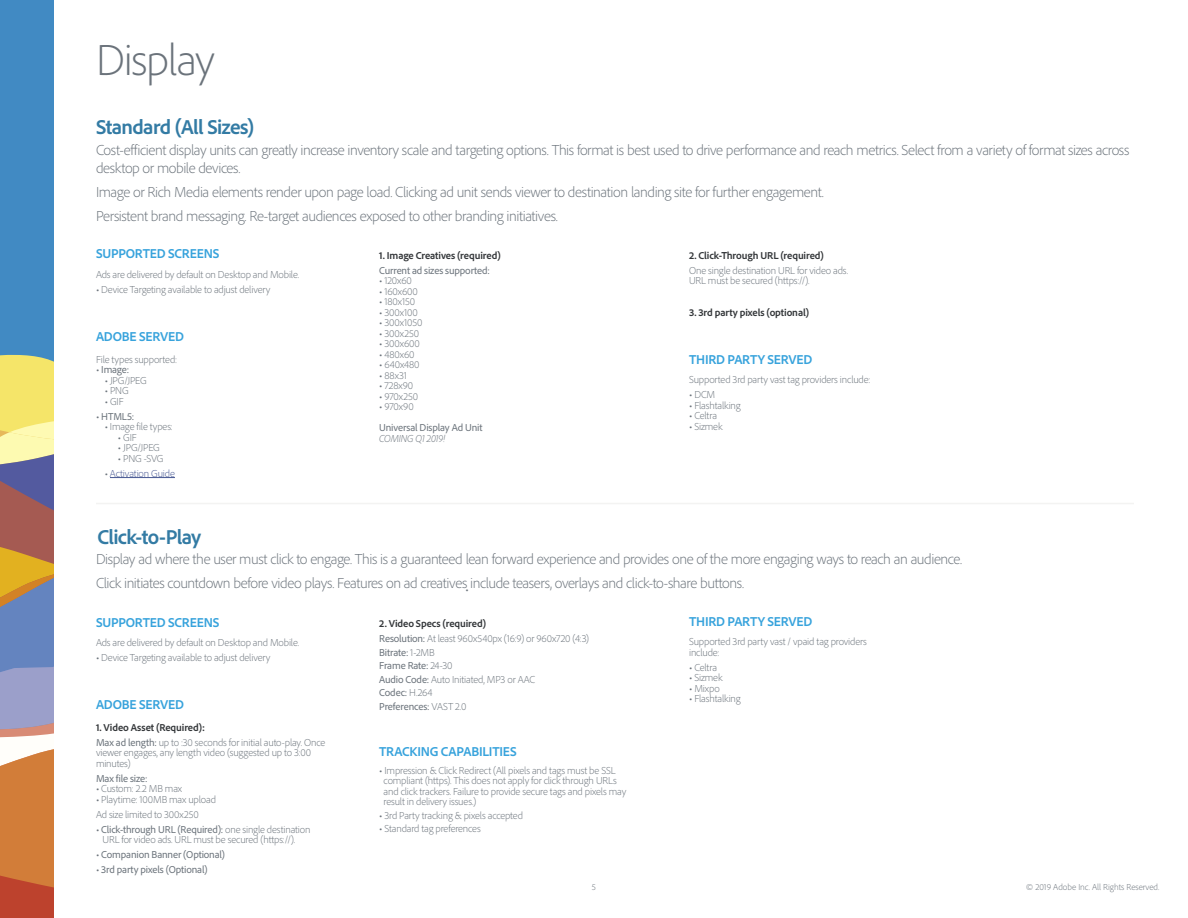
<style>
.page{position:relative;width:1188px;height:918px;background:#fff}
.page>*{position:absolute;margin:0;border:0;box-sizing:border-box;transform-origin:0 0}
.t1{font:300 45px "Adobe Clean";letter-spacing:-.025em;color:#6b737b}
.t2{font:700 21px "Adobe Clean";letter-spacing:-.03em;color:#337ba4}
.t3{font:300 15px/24px "Adobe Clean";letter-spacing:-.03em;color:#6b737b}
.t4{font:700 13.5px "Adobe Clean";letter-spacing:-.015em;color:#38a3dc}
.t5{font:300 10.5px/10.5px "Adobe Clean";letter-spacing:-.015em;color:#6b737b}
.t6{font:10.5px/13.5px "Adobe Clean";letter-spacing:-.01em;color:#6b737b}
.t7{font:700 10.5px "Adobe Clean";letter-spacing:-.01em;color:#34373a}
.t8{font:300 10.5px "Adobe Clean";letter-spacing:-.01em;color:#465792}
.t9{font:italic 300 10.5px "Adobe Clean";letter-spacing:-.015em;color:#6b737b}
.t10{font:300 9px "Adobe Clean";color:#6b737b}
.s1{font-weight:400}
.s2{font-weight:300}
.s3{font-weight:400;color:#6b737b}
.s4{font-weight:700;color:#34373a}
</style>
<div class="page">
<div style="left:0;top:0;width:54px;height:343px;background:#418ac3"></div>
<svg style="left:0;top:343px;width:54px;height:575px;background:#b59377"></svg>
<hr style="left:110px;top:477px;width:65px;height:1px;background:#465792">
<hr style="left:96px;top:503px;width:1038px;height:1px;background:#f3f3f2">
<h1 class="t1" style="left:96px;top:31px;width:121px">Display</h1>
<h2 class="t2" style="left:96px;top:113px;width:160px">Standard (All Sizes)</h2>
<h3 class="t3" style="left:96px;top:140px;width:1035px;line-height:18px">Cost-efficient display units can greatly increase inventory scale and targeting options. This format is best used to drive performance and reach metrics. Select from a variety of format sizes across desktop or mobile devices.</h3>
<h3 class="t3" style="left:96px;top:179px;width:729px">Image or Rich Media elements render upon page load. Clicking ad unit sends viewer to destination landing site for further engagement.<br>Persistent brand messaging. Re-target audiences exposed to other branding initiatives.</h3>
<p class="t4" style="left:96px;top:245px;width:125px">SUPPORTED SCREENS</p>
<p class="t5" style="left:96px;top:269px;width:205px">Ads are delivered by default on Desktop and Mobile.</p>
<p class="t5" style="left:96px;top:284px;width:176px"><span class="s1">•</span> Device Targeting available to adjust delivery</p>
<p class="t7" style="left:379px;top:248px;width:123px">1. Image Creatives (required)</p>
<p class="t6" style="left:379px;top:263px;width:112px">Current ad sizes supported:</p>
<p class="t5" style="left:379px;top:275px;width:34px"><span class="s1">•</span> 120x60</p>
<p class="t5" style="left:379px;top:286px;width:40px"><span class="s1">•</span> 160x600</p>
<p class="t5" style="left:379px;top:296px;width:37px"><span class="s1">•</span> 180x150</p>
<p class="t5" style="left:379px;top:307px;width:40px"><span class="s1">•</span> 300x100</p>
<p class="t5" style="left:379px;top:317px;width:45px"><span class="s1">•</span> 300x1050</p>
<p class="t5" style="left:379px;top:328px;width:41px"><span class="s1">•</span> 300x250</p>
<p class="t5" style="left:379px;top:338px;width:42px"><span class="s1">•</span> 300x600</p>
<p class="t5" style="left:379px;top:349px;width:37px"><span class="s1">•</span> 480x60</p>
<p class="t5" style="left:379px;top:359px;width:42px"><span class="s1">•</span> 640x480</p>
<p class="t5" style="left:379px;top:370px;width:29px"><span class="s1">•</span> 88x31</p>
<p class="t5" style="left:379px;top:380px;width:36px"><span class="s1">•</span> 728x90</p>
<p class="t5" style="left:379px;top:391px;width:40px"><span class="s1">•</span> 970x250</p>
<p class="t6" style="left:379px;top:396px;width:105px;line-height:21px">• <span class="s2">970x90<br></span>Universal Display Ad Unit</p>
<p class="t9" style="left:379px;top:431px;width:68px">COMING Q1 2019!</p>
<p class="t7" style="left:689px;top:248px;width:136px">2. Click-Through URL (required)</p>
<p class="t5" style="left:689px;top:265px;width:161px">One single destination URL for video ads.<br>URL must be secured (https://).</p>
<p class="t7" style="left:689px;top:305px;width:122px">3. 3rd party pixels (optional)</p>
<p class="t4" style="left:96px;top:328px;width:90px">ADOBE SERVED</p>
<p class="t4" style="left:689px;top:351px;width:125px">THIRD PARTY SERVED</p>
<p class="t5" style="left:96px;top:354px;width:83px">File types supported:</p>
<p class="t6" style="left:96px;top:362px;width:35px">• Image:</p>
<p class="t5" style="left:105px;top:375px;width:43px"><span class="s1">•</span> JPG/JPEG</p>
<p class="t5" style="left:105px;top:385px;width:25px"><span class="s1">•</span> PNG</p>
<p class="t5" style="left:105px;top:396px;width:20px"><span class="s1">•</span> GIF</p>
<p class="t6" style="left:96px;top:409px;width:40px">• HTML5:</p>
<p class="t5" style="left:105px;top:421px;width:70px"><span class="s1">•</span> Image file types:</p>
<p class="t5" style="left:118px;top:432px;width:20px"><span class="s1">•</span> GIF</p>
<p class="t5" style="left:118px;top:442px;width:43px"><span class="s1">•</span> JPG/JPEG</p>
<p class="t5" style="left:118px;top:453px;width:47px"><span class="s1">•</span> PNG -SVG</p>
<p class="t8" style="left:105px;top:466px;width:72px"><span class="s3">•</span> Activation Guide</p>
<p class="t5" style="left:689px;top:374px;width:183px">Supported 3rd party vast tag providers include:</p>
<p class="t5" style="left:689px;top:389px;width:28px"><span class="s1">•</span> DCM</p>
<p class="t5" style="left:689px;top:400px;width:53px"><span class="s1">•</span> Flashtalking</p>
<p class="t5" style="left:689px;top:410px;width:30px"><span class="s1">•</span> Celtra</p>
<p class="t5" style="left:689px;top:421px;width:35px"><span class="s1">•</span> Sizmek</p>
<h2 class="t2" style="left:98px;top:523px;width:105px">Click-to-Play</h2>
<p class="t3" style="left:96px;top:547px;width:868px">Display ad where the user must click to engage. This is a guaranteed lean forward experience and provides one of the more engaging ways to reach an audience.<br>Click initiates countdown before video plays. Features on ad creatives include teasers, overlays and click-to-share buttons.</p>
<p class="t4" style="left:96px;top:614px;width:125px">SUPPORTED SCREENS</p>
<p class="t5" style="left:96px;top:637px;width:205px">Ads are delivered by default on Desktop and Mobile.</p>
<p class="t5" style="left:96px;top:652px;width:176px"><span class="s1">•</span> Device Targeting available to adjust delivery</p>
<p class="t6" style="left:465px;top:583px;width:5px">•</p>
<p class="t4" style="left:689px;top:612px;width:125px">THIRD PARTY SERVED</p>
<p class="t5" style="left:379px;top:616px;width:211px;line-height:15px"><span class="s4">2. Video Specs (required)<br></span><span class="s1">Resolution:</span> At least 960x540px (16:9) or 960x720 (4:3)</p>
<p class="t6" style="left:379px;top:645px;width:158px">Bitrate: <span class="s2">1-2MB<br></span>Frame Rate: <span class="s2">24-30<br></span>Audio Code: <span class="s2">Auto Initiated, MP3 or AAC<br></span>Codec: <span class="s2">H.264<br></span>Preferences: <span class="s2">VAST 2.0</span></p>
<p class="t5" style="left:689px;top:636px;width:179px">Supported 3rd party vast / vpaid tag providers include:</p>
<p class="t5" style="left:689px;top:662px;width:30px"><span class="s1">•</span> Celtra</p>
<p class="t5" style="left:689px;top:672px;width:35px"><span class="s1">•</span> Sizmek</p>
<p class="t5" style="left:689px;top:683px;width:32px"><span class="s1">•</span> Mixpo</p>
<p class="t5" style="left:689px;top:693px;width:53px"><span class="s1">•</span> Flashtalking</p>
<p class="t4" style="left:96px;top:696px;width:90px">ADOBE SERVED</p>
<p class="t5" style="left:96px;top:719px;width:231px;line-height:15px"><span class="s4">1. Video Asset (Required):<br></span><span class="s1">Max ad length:</span> up to :30 seconds for initial auto-play. Once</p>
<p class="t5" style="left:96px;top:747px;width:217px">viewer engages, any length video (suggested up to 3:00 minutes)</p>
<p class="t6" style="left:96px;top:771px;width:53px">Max file size:</p>
<p class="t5" style="left:96px;top:783px;width:88px"><span class="s1">•</span> Custom: 2.2 MB max</p>
<p class="t5" style="left:96px;top:791px;width:122px;line-height:15px"><span class="s1">•</span> Playtime: 100MB max upload<br>Ad size limited to 300x250</p>
<p class="t5" style="left:103px;top:824px;width:210px;text-indent:-7px"><span class="s1">• Click-through URL (Required):</span> one single destination<br>URL for video ads. URL must be secured (https://).</p>
<p class="t6" style="left:96px;top:848px;width:131px">• Companion Banner (Optional)</p>
<p class="t6" style="left:96px;top:863px;width:113px">• 3rd party pixels (Optional)</p>
<p class="t4" style="left:379px;top:743px;width:139px">TRACKING CAPABILITIES</p>
<p class="t5" style="left:384px;top:765px;width:244px;text-indent:-4px"><span class="s1">•</span> Impression &amp; Click Redirect (All pixels and tags must be SSL compliant (https). This does not apply for click through URLs and click trackers. Failure to provide secure tags and pixels may result in delivery issues.)</p>
<p class="t5" style="left:379px;top:810px;width:145px"><span class="s1">•</span> 3rd Party tracking &amp; pixels accepted</p>
<p class="t5" style="left:379px;top:823px;width:103px"><span class="s1">•</span> Standard tag preferences</p>
<p class="t10" style="left:592px;top:882px;width:6px">5</p>
<p class="t10" style="left:1026px;top:882px;width:135px">© 2019 Adobe Inc. All Rights Reserved.</p>
</div>
